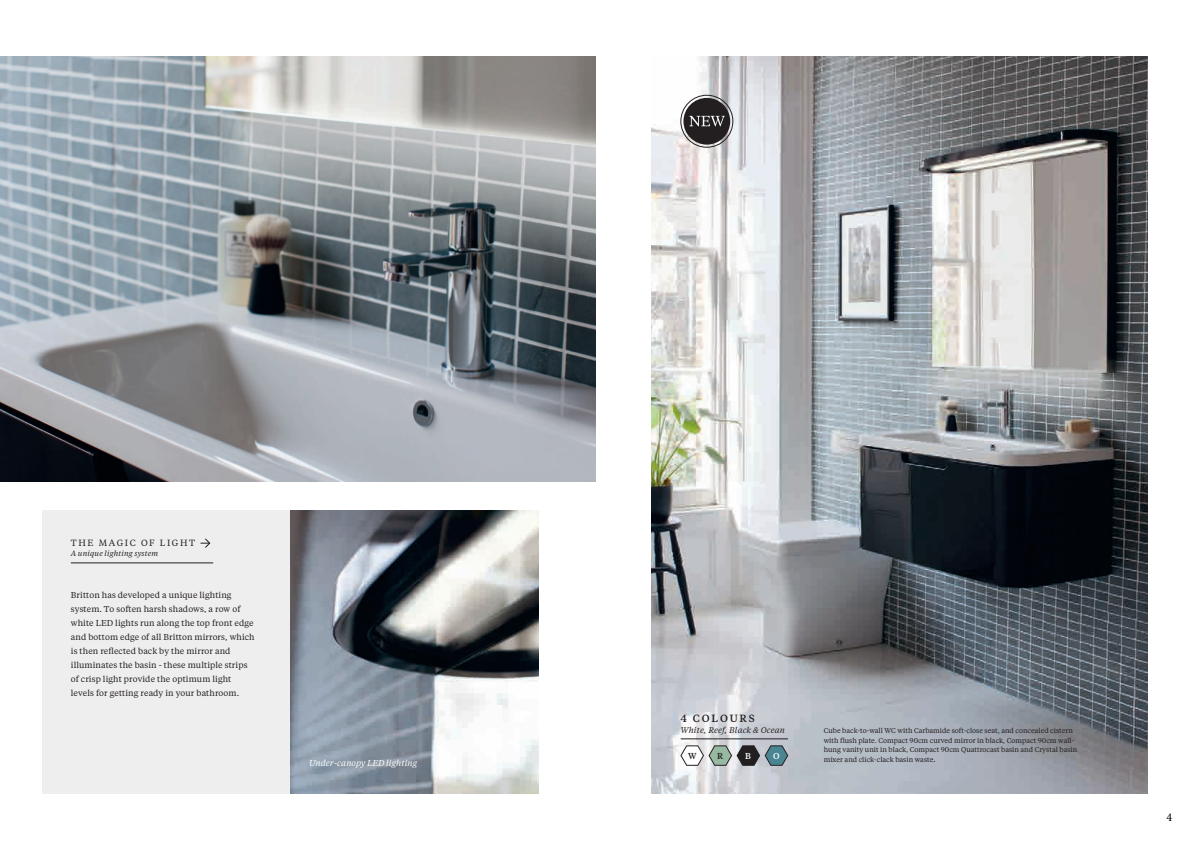
<style>
.page{position:relative;width:1191px;height:842px;background:#fff}
.page>*{position:absolute;margin:0;border:0;box-sizing:border-box;transform-origin:0 0}
.t1{font:12px "Minion Pro";color:#000}
.t2{font:500 10.4px "Tiempos Text";letter-spacing:.175em;color:#231f20}
.t3{font:9px "Tiempos Text";letter-spacing:.175em;color:#231f20}
.t4{font:500 8.6px "Tiempos Text";color:#231f20}
.t5{font:500 8.6px "Tiempos Text";color:#fff}
.t6{font:8.5px/14px "Tiempos Text";letter-spacing:.01em;color:#231f20}
.t7{font:italic 8.5px "Tiempos Text";color:#fff}
.t8{font:italic 8.2px "Tiempos Text";letter-spacing:.015em;color:#231f20}
.t9{font:italic 7.5px "Tiempos Text";letter-spacing:.015em;color:#231f20}
.t10{font:7px/9.5px "Tiempos Text";color:#231f20}
.s1{font-weight:500}
</style>
<div class="page">
<img style="left:651px;top:57px;width:496px;height:737px">
<img style="left:0;top:57px;width:595px;height:425px">
<div style="left:43px;top:510px;width:247px;height:284px;background:#efeeee"></div>
<img style="left:291px;top:510px;width:248px;height:284px">
<svg style="left:200px;top:538px;width:10px;height:10px"></svg>
<hr style="left:71px;top:563px;width:142px;height:1px;background:#231f20">
<hr style="left:680px;top:739px;width:108px;height:1px;background:#231f20">
<svg style="left:680px;top:745px;width:108px;height:21px"></svg>
<div style="left:683px;top:98px;width:47px;height:47px;background:#231f20;border-radius:50%"></div>
<svg style="left:689px;top:116px;width:35px;height:10px"></svg>
<div style="left:680px;top:95px;width:53px;height:53px;border:1px solid #231f20;border-radius:50%"></div>
<p class="t3" style="left:71px;top:537px;width:126px">THE MAGIC OF LIGHT</p>
<p class="t9" style="left:71px;top:549px;width:89px">A unique lighting system</p>
<p class="t6" style="left:71px;top:588px;width:185px">Britton has developed a unique lighting system. To soften harsh shadows, a row of white LED lights run along the top front edge and bottom edge of all Britton mirrors, which is then reflected back by the mirror and illuminates the basin - these multiple strips of crisp light provide the optimum light levels for getting ready in your bathroom.</p>
<p class="t7" style="left:309px;top:757px;width:110px">Under-canopy LED lighting</p>
<p class="t2" style="left:680px;top:711px;width:76px">4 COLOURS</p>
<p class="t8" style="left:680px;top:724px;width:106px">White, Reef, Black &amp; Ocean</p>
<p class="t4" style="left:688px;top:750px;width:10px">W</p>
<p class="t4" style="left:717px;top:750px;width:8px">R</p>
<p class="t5" style="left:745px;top:750px;width:7px">B</p>
<p class="t5" style="left:773px;top:750px;width:8px">O</p>
<p class="t10" style="left:823px;top:726px;width:255px">Cube back-to-wall WC with Carbamide soft-close seat, and concealed cistern with flush plate. Compact 90cm curved mirror in black, Compact 90cm wall&shy;hung vanity unit in black, Compact 90cm Quattrocast basin and Crystal basin mixer and click-clack basin waste<span class="s1">.</span></p>
<h1 class="t1" style="left:1166px;top:809px;width:7px">4</h1>
</div>
